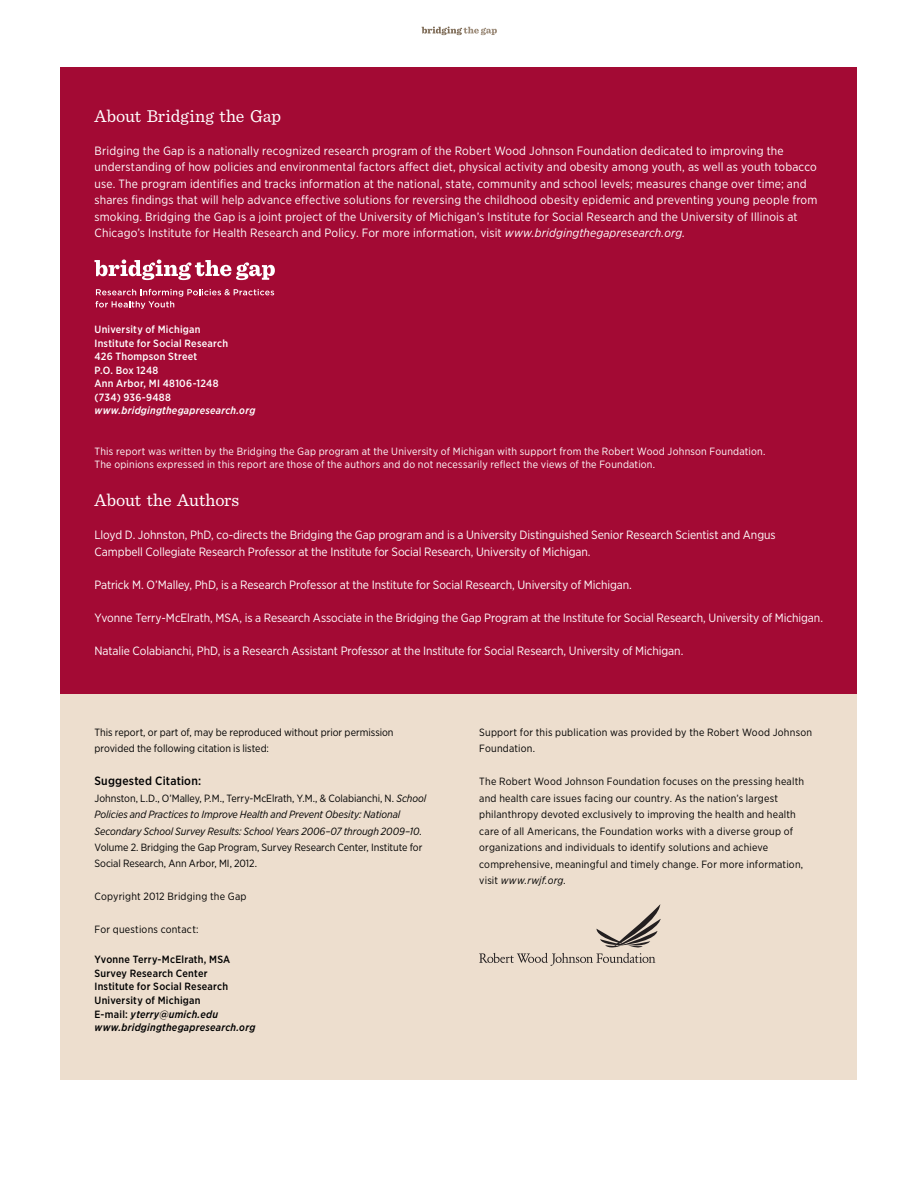
<style>
.page{position:relative;width:918px;height:1188px;background:#fff}
.page>*{position:absolute;margin:0;border:0;box-sizing:border-box;transform-origin:0 0}
.t1{font:18px "Sentinel";color:#fff}
.t2{font:12px/16.5px "Gotham Narrow";letter-spacing:.005em;color:#fff}
.t3{font:500 12px "Gotham Narrow";letter-spacing:.015em;color:#000}
.t4{font:10.5px/16.5px "Gotham Narrow";letter-spacing:.015em;color:#000}
.t5{font:10.5px/13.5px "Gotham Narrow";letter-spacing:.02em;color:#fff}
.t6{font:italic 10.5px/16.5px "Gotham Narrow";letter-spacing:-.005em;color:#000}
.t7{font:10.5px/16.5px "Gotham Narrow";letter-spacing:-.005em;color:#000}
.t8{font:500 10.5px/13.5px "Gotham Narrow";letter-spacing:.02em;color:#000}
.t9{font:500 10.5px/13.5px "Gotham Narrow";letter-spacing:.02em;color:#fff}
.t10{font:italic 500 10.5px "Gotham Narrow";letter-spacing:.02em;color:#fff}
.s1{font-style:italic}
.s2{font-style:normal}
</style>
<div class="page">
<svg style="left:422px;top:27px;width:75px;height:8px"></svg>
<div style="left:61px;top:694px;width:796px;height:386px;background:#eddece"></div>
<div style="left:61px;top:68px;width:796px;height:626px;background:#a30a34"></div>
<svg style="left:479px;top:904px;width:182px;height:62px"></svg>
<svg style="left:95px;top:260px;width:180px;height:20px"></svg>
<svg style="left:95px;top:289px;width:179px;height:20px"></svg>
<h1 class="t1" style="left:94px;top:102px;width:188px">About Bridging the Gap</h1>
<p class="t2" style="left:94px;top:142px;width:724px">Bridging the Gap is a nationally recognized research program of the Robert Wood Johnson Foundation dedicated to improving the understanding of how policies and environmental factors affect diet, physical activity and obesity among youth, as well as youth tobacco use. The program identifies and tracks information at the national, state, community and school levels; measures change over time; and shares findings that will help advance effective solutions for reversing the childhood obesity epidemic and preventing young people from smoking. Bridging the Gap is a joint project of the University of Michigan’s Institute for Social Research and the University of Illinois at Chicago’s Institute for Health Research and Policy. For more information, visit <span class="s1">www.bridgingthegapresearch.org.</span></p>
<p class="t9" style="left:94px;top:322px;width:135px">University of Michigan<br>Institute for Social Research<br>426 Thompson Street<br>P.O. Box 1248<br>Ann Arbor, MI 48106-1248 (734) 936-9488</p>
<p class="t10" style="left:94px;top:404px;width:162px">www.bridgingthegapresearch.org</p>
<p class="t5" style="left:94px;top:444px;width:673px">This report was written by the Bridging the Gap program at the University of Michigan with support from the Robert Wood Johnson Foundation.<br>The opinions expressed in this report are those of the authors and do not necessarily reflect the views of the Foundation.</p>
<h1 class="t1" style="left:94px;top:487px;width:146px">About the Authors</h1>
<p class="t2" style="left:94px;top:526px;width:683px">Lloyd D. Johnston, PhD, co-directs the Bridging the Gap program and is a University Distinguished Senior Research Scientist and Angus<br>Campbell Collegiate Research Professor at the Institute for Social Research, University of Michigan.</p>
<p class="t2" style="left:94px;top:576px;width:539px">Patrick M. O’Malley, PhD, is a Research Professor at the Institute for Social Research, University of Michigan.</p>
<p class="t2" style="left:94px;top:609px;width:730px">Yvonne Terry-McElrath, MSA, is a Research Associate in the Bridging the Gap Program at the Institute for Social Research, University of Michigan.</p>
<p class="t2" style="left:94px;top:642px;width:590px">Natalie Colabianchi, PhD, is a Research Assistant Professor at the Institute for Social Research, University of Michigan.</p>
<p class="t7" style="left:94px;top:723px;width:301px">This report, or part of, may be reproduced without prior permission provided the following citation is listed:</p>
<p class="t3" style="left:94px;top:773px;width:108px">Suggested Citation:</p>
<p class="t6" style="left:94px;top:789px;width:333px"><span class="s2">Johnston, L.D., O’Malley, P.M., Terry-McElrath, Y.M., &amp; Colabianchi, N.</span> School<br>Policies and Practices to Improve Health and Prevent Obesity: National<br>Secondary School Survey Results: School Years 2006–07 through 2009–10.</p>
<p class="t7" style="left:94px;top:839px;width:329px">Volume 2. Bridging the Gap Program, Survey Research Center, Institute for<br>Social Research, Ann Arbor, MI, 2012.</p>
<p class="t4" style="left:94px;top:888px;width:154px">Copyright 2012 Bridging the Gap</p>
<p class="t4" style="left:94px;top:921px;width:106px">For questions contact:</p>
<p class="t8" style="left:94px;top:953px;width:162px">Yvonne Terry-McElrath, MSA<br>Survey Research Center<br>Institute for Social Research<br>University of Michigan<br>E-mail: <span class="s1">yterry@umich.edu www.bridgingthegapresearch.org</span></p>
<p class="t4" style="left:479px;top:724px;width:334px">Support for this publication was provided by the Robert Wood Johnson<br>Foundation.</p>
<p class="t4" style="left:479px;top:773px;width:326px">The Robert Wood Johnson Foundation focuses on the pressing health and health care issues facing our country. As the nation’s largest philanthropy devoted exclusively to improving the health and health care of all Americans, the Foundation works with a diverse group of organizations and individuals to identify solutions and achieve comprehensive, meaningful and timely change. For more information, visit <span class="s1">www.rwjf.org.</span></p>
</div>
